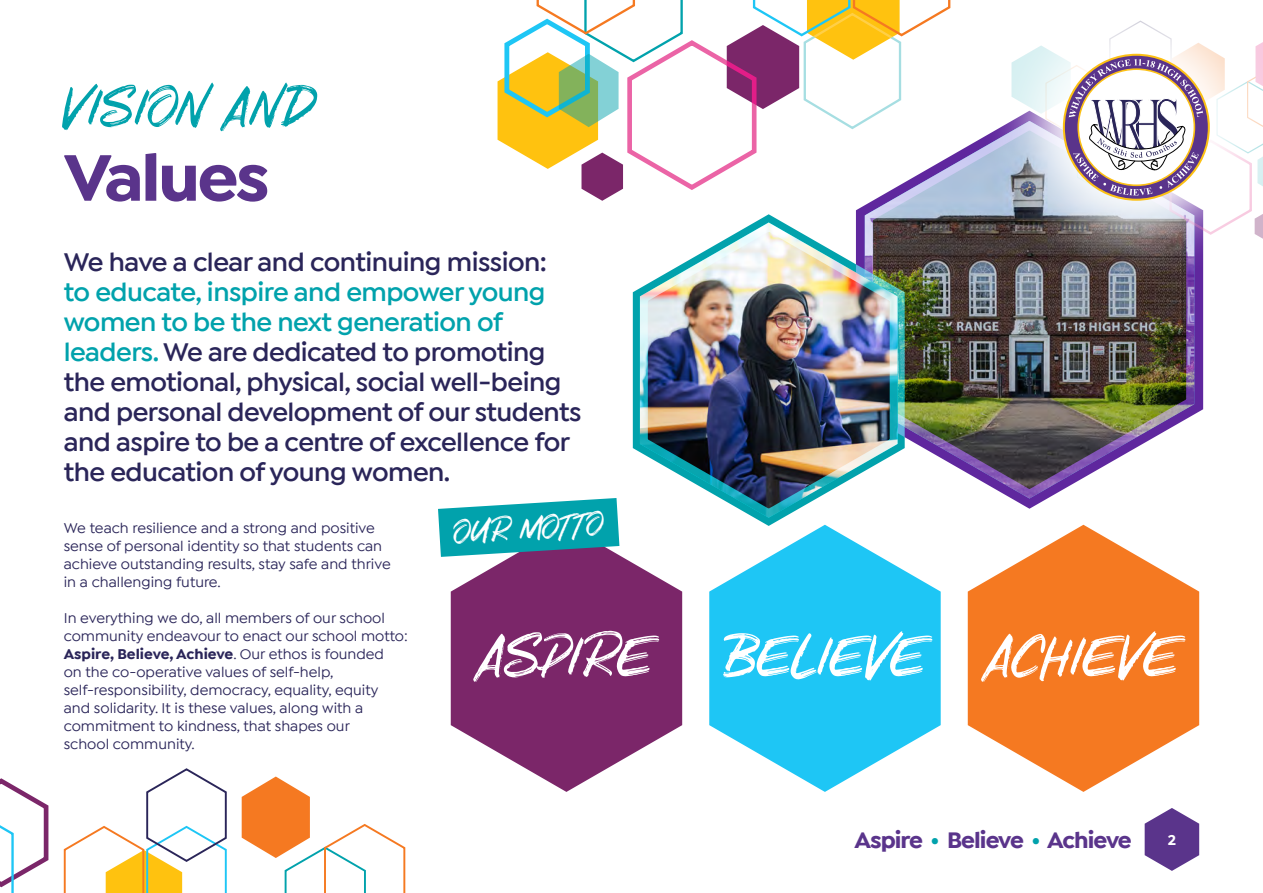
<style>
.page{position:relative;width:1263px;height:893px;background:#fff}
.page>*{position:absolute;margin:0;border:0;box-sizing:border-box;transform-origin:0 0}
.t1{font:700 70.05px "Isidora Sans";letter-spacing:-.04em;color:#5a348b}
.t2{font:62.1px "Rock N Roll";color:#fff}
.t3{font:58.35px "Rock N Roll";letter-spacing:.01em;color:#01a2ac}
.t4{font:34.2px "Rock N Roll";color:#fff}
.t5{font:600 27px/30px "Isidora Sans";letter-spacing:-.02em;color:#2a2559}
.t6{font:700 23.7px "Isidora Sans";letter-spacing:-.04em;color:#5a348b}
.t7{font:500 15px/18px "Isidora Sans";color:#2a2559}
.t8{font:700 15px "Isidora Sans";color:#fff}
.s1{color:#01a2ac}
.s2{font-weight:700}
</style>
<div class="page">
<svg style="left:451px;top:540px;width:231px;height:252px;fill:#7b2669"></svg>
<svg style="left:709px;top:527px;width:232px;height:265px;fill:#1ec6f5"></svg>
<svg style="left:968px;top:525px;width:231px;height:267px;fill:#f57921"></svg>
<img style="left:867px;top:137px;width:337px;height:372px">
<img style="left:632px;top:204px;width:280px;height:323px">
<svg style="left:242px;top:776px;width:164px;height:117px"></svg>
<svg style="left:63px;top:768px;width:164px;height:125px"></svg>
<svg style="left:497px;top:0;width:454px;height:201px"></svg>
<svg style="left:438px;top:498px;width:181px;height:59px;background:#29a4b1"></svg>
<svg style="left:983px;top:121px;width:221px;height:159px;background:#6d6774"></svg>
<svg style="left:1011px;top:20px;width:252px;height:222px"></svg>
<svg style="left:1145px;top:808px;width:54px;height:63px"></svg>
<svg style="left:0;top:778px;width:49px;height:115px"></svg>
<h3 class="t3" style="left:64px;top:72px;width:251px">VISION AND</h3>
<h1 class="t1" style="left:64px;top:134px;width:207px">Values</h1>
<h3 class="t5" style="left:64px;top:247px;width:485px">We have a clear and continuing mission:</h3>
<p class="t5" style="left:64px;top:277px;width:519px"><span class="s1">to educate, inspire and empower young women to be the next generation of leaders.</span> We are dedicated to promoting the emotional, physical, social well-being and personal development of our students and aspire to be a centre of excellence for the education of young women.</p>
<p class="t7" style="left:64px;top:519px;width:328px">We teach resilience and a strong and positive sense of personal identity so that students can achieve outstanding results, stay safe and thrive in a challenging future.</p>
<p class="t7" style="left:64px;top:609px;width:346px">In everything we do, all members of our school community endeavour to enact our school motto:<br><span class="s2">Aspire, Believe, Achieve</span>. Our ethos is founded<br>on the co-operative values of self-help, self-responsibility, democracy, equality, equity and solidarity. It is these values, along with a commitment to kindness, that shapes our<br>school community.</p>
<h3 class="t4" style="left:453px;top:513px;width:150px;rotate:-4deg">OUR MOTTO</h3>
<h2 class="t2" style="left:480px;top:618px;width:701px">Aspire Believe Achieve</h2>
<h3 class="t6" style="left:854px;top:825px;width:279px">Aspire <span class="s1">•</span> Believe <span class="s1">•</span> Achieve</h3>
<p class="t8" style="left:1168px;top:830px;width:10px">2</p>
</div>
